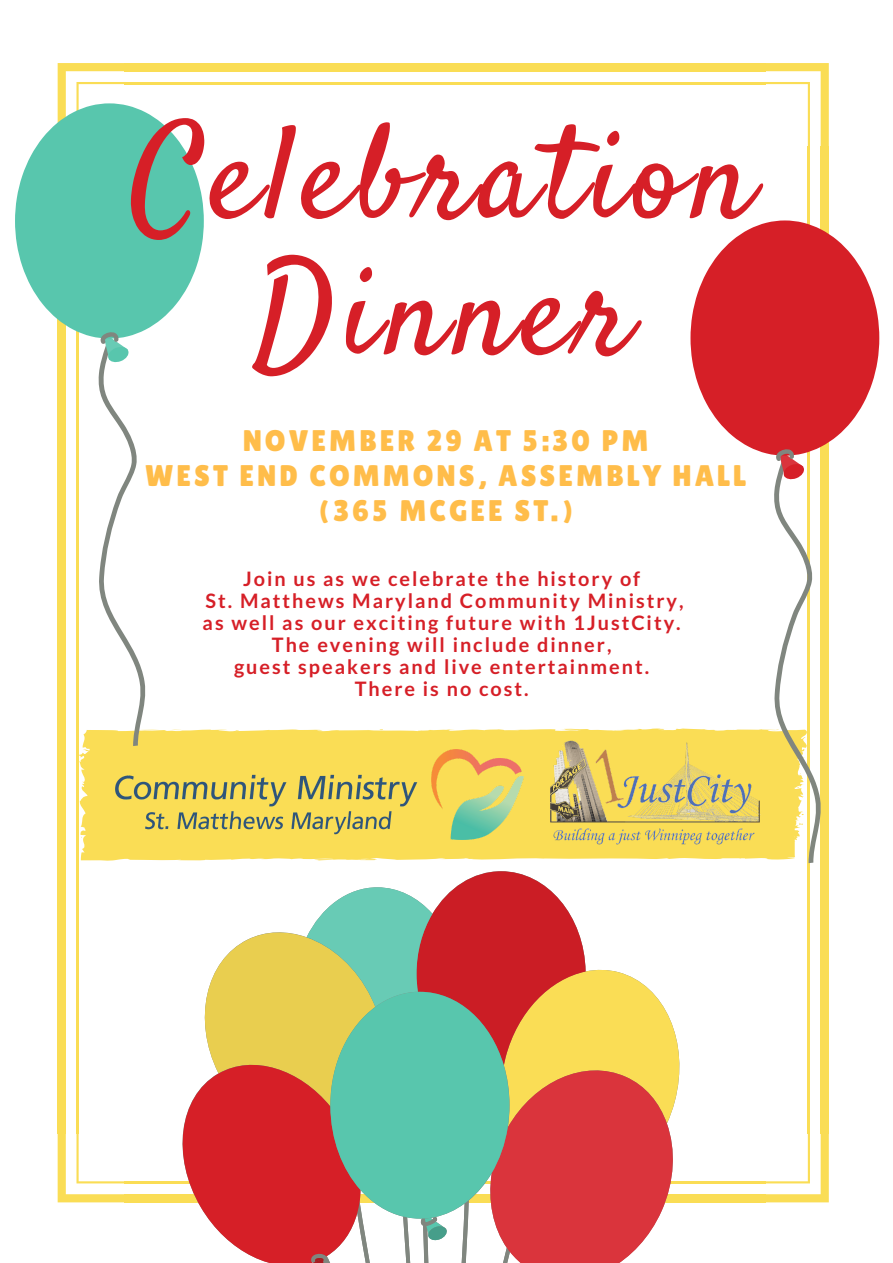
<style>
.page{position:relative;width:893px;height:1263px;background:#fff}
.page>*{position:absolute;margin:0;border:0;box-sizing:border-box;transform-origin:0 0}
.t1{font:132.45px/136.2px "Satisfy";letter-spacing:.05em;color:#d61f27;text-align:center}
.t2{font:29.78px/34.9px "Lilita One";letter-spacing:.1em;color:#ffbd4a;text-align:center}
.t3{font:700 19.88px/22px "Lato";letter-spacing:.1em;color:#d61f27;text-align:center}
</style>
<div class="page">
<svg style="left:79px;top:728px;width:611px;height:133px;background:#fae065"></svg>
<div style="left:58px;top:146px;width:8px;height:987px;background:#fadd55"></div>
<hr style="left:76px;top:146px;width:3px;height:987px;background:#fadd55">
<svg style="left:58px;top:1133px;width:68px;height:69px"></svg>
<div style="left:124px;top:1194px;width:642px;height:8px;background:#fadd55"></div>
<hr style="left:124px;top:1181px;width:642px;height:2px;background:#fadd55">
<svg style="left:764px;top:1132px;width:65px;height:70px"></svg>
<div style="left:821px;top:146px;width:8px;height:987px;background:#fadd55"></div>
<hr style="left:808px;top:146px;width:2px;height:987px;background:#fadd55">
<svg style="left:764px;top:63px;width:65px;height:85px"></svg>
<div style="left:124px;top:63px;width:642px;height:8px;background:#fadd55"></div>
<hr style="left:124px;top:82px;width:642px;height:2px;background:#fadd55">
<svg style="left:690px;top:220px;width:189px;height:643px"></svg>
<svg style="left:180px;top:871px;width:501px;height:392px"></svg>
<svg style="left:15px;top:63px;width:189px;height:690px"></svg>
<img style="left:115px;top:749px;width:409px;height:91px">
<img style="left:549px;top:737px;width:211px;height:115px">
<h1 class="t1" style="left:131px;top:118px;width:624px">Celebration<br>Dinner</h1>
<h2 class="t2" style="left:145px;top:423px;width:602px">NOVEMBER 29 AT 5:30 PM<br>WEST END COMMONS, ASSEMBLY HALL (365 MCGEE ST.)</h2>
<p class="t3" style="left:203px;top:567px;width:483px">Join us as we celebrate the history of<br>St. Matthews Maryland Community Ministry, as well as our exciting future with 1JustCity.<br>The evening will include dinner,<br>guest speakers and live entertainment.<br>There is no cost.</p>
</div>
